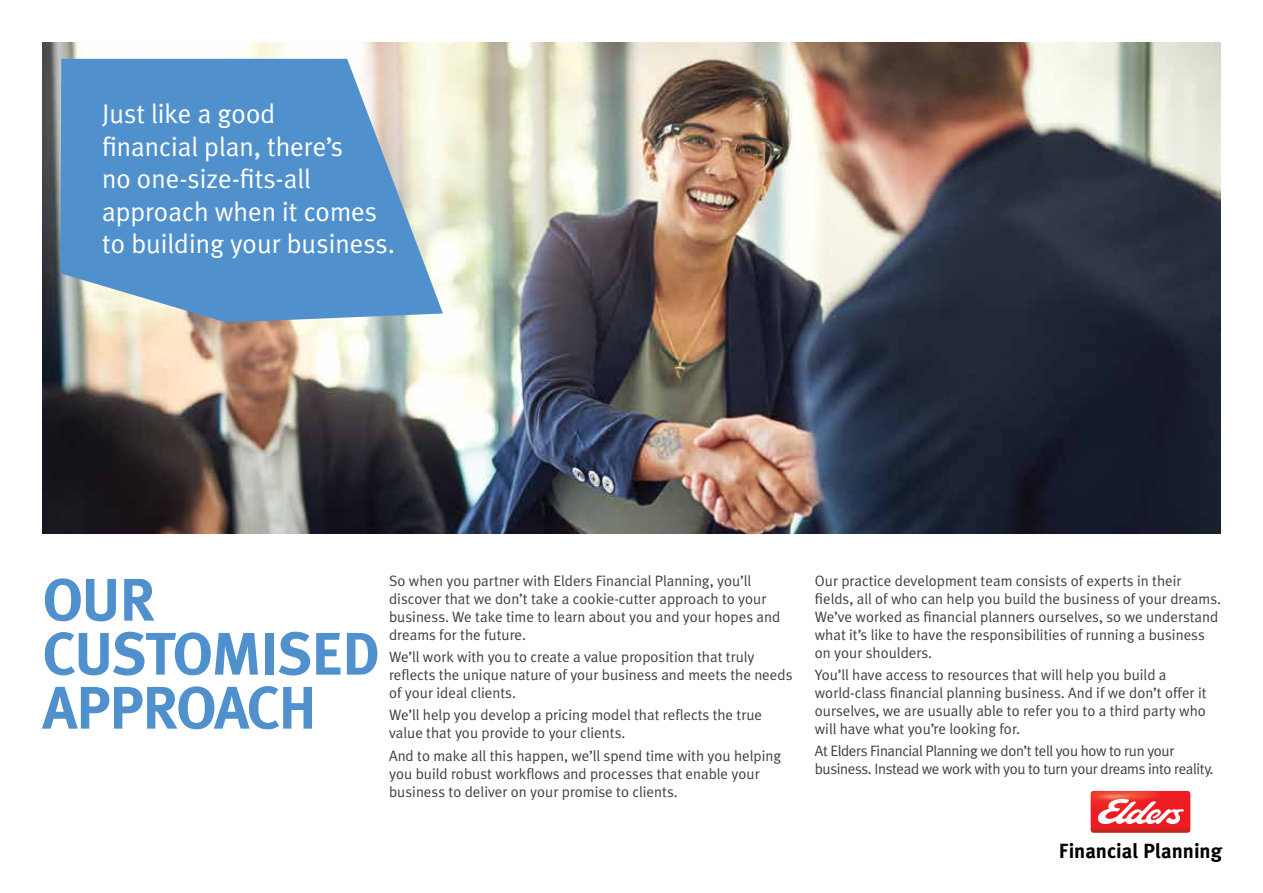
<style>
.page{position:relative;width:1263px;height:893px;background:#fff}
.page>*{position:absolute;margin:0;border:0;box-sizing:border-box;transform-origin:0 0}
.t1{font:700 60px/54px "Meta Plus";letter-spacing:-.025em;color:#5091cd}
.t2{font:27px/32.4px "Meta Plus Normal";color:#fff}
.t3{font:700 20.55px "Meta Plus";color:#000}
.t4{font:15px/18px "Meta Plus Normal";color:#414042}
.t5{font:15px/18px "Meta Plus Normal";letter-spacing:-.025em;color:#414042}
</style>
<div class="page">
<div style="left:1089px;top:790px;width:102px;height:44px;border:1px solid #fff;border-radius:4px"></div>
<svg style="left:1090px;top:790px;width:101px;height:43px"></svg>
<img style="left:43px;top:43px;width:1177px;height:491px">
<svg style="left:60px;top:59px;width:383px;height:263px;background:#6a9fce"></svg>
<h2 class="t2" style="left:102px;top:98px;width:294px">Just like a good<br>financial plan, there’s<br>no one-size-fits-all approach when it comes to building your business.</h2>
<h1 class="t1" style="left:43px;top:573px;width:339px">OUR<br>CUSTOMISED<br>APPROACH</h1>
<p class="t4" style="left:389px;top:572px;width:393px">So when you partner with Elders Financial Planning, you’ll discover that we don’t take a cookie-cutter approach to your business. We take time to learn about you and your hopes and dreams for the future.</p>
<p class="t4" style="left:389px;top:648px;width:405px">We’ll work with you to create a value proposition that truly reflects the unique nature of your business and meets the needs of your ideal clients.</p>
<p class="t4" style="left:389px;top:706px;width:375px">We’ll help you develop a pricing model that reflects the true value that you provide to your clients.</p>
<p class="t4" style="left:389px;top:746px;width:394px">And to make all this happen, we’ll spend time with you helping you build robust workflows and processes that enable your business to deliver on your promise to clients.</p>
<p class="t4" style="left:815px;top:572px;width:408px">Our practice development team consists of experts in their fields, all of who can help you build the business of your dreams.<br>We’ve worked as financial planners ourselves, so we understand what it’s like to have the responsibilities of running a business on your shoulders.</p>
<p class="t4" style="left:815px;top:666px;width:393px">You’ll have access to resources that will help you build a world-class financial planning business. And if we don’t offer it ourselves, we are usually able to refer you to a third party who will have what you’re looking for.</p>
<p class="t5" style="left:815px;top:742px;width:400px">At Elders Financial Planning we don’t tell you how to run your business. Instead we work with you to turn your dreams into reality.</p>
<h3 class="t3" style="left:1059px;top:839px;width:165px">Financial Planning</h3>
</div>
